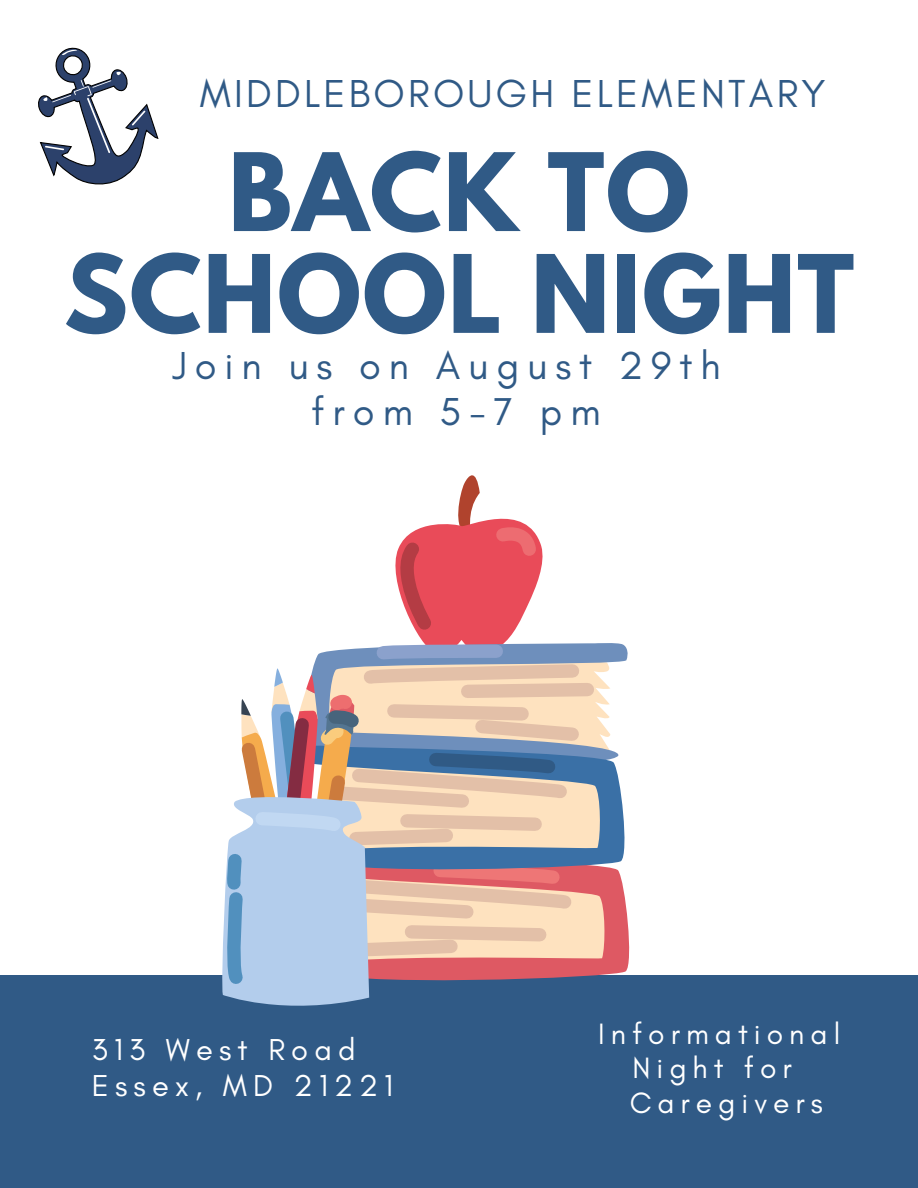
<style>
.page{position:relative;width:918px;height:1188px;background:#fff}
.page>*{position:absolute;margin:0;border:0;box-sizing:border-box;transform-origin:0 0}
.t1{font:700 95.7px/101.9px "League Spartan";letter-spacing:.015em;color:#305a86;text-align:center}
.t2{font:39.75px "Glacial Indifference";letter-spacing:.08em;color:#305a86}
.t3{font:39.75px "Glacial Indifference";letter-spacing:.2em;color:#305a86}
.t4{font:30.9px "Glacial Indifference";letter-spacing:.2em;color:#fff}
.t5{font:30px/34.8px "Glacial Indifference";letter-spacing:.2em;color:#fff;text-align:center}
</style>
<div class="page">
<div style="left:0;top:975px;width:918px;height:213px;background:#305a86"></div>
<svg style="left:222px;top:475px;width:408px;height:531px"></svg>
<svg style="left:38px;top:47px;width:121px;height:138px"></svg>
<p class="t2" style="left:200px;top:69px;width:627px">MIDDLEBOROUGH ELEMENTARY</p>
<p class="t1" style="left:64px;top:154px;width:792px">BACK TO<br>SCHOOL NIGHT</p>
<p class="t3" style="left:172px;top:341px;width:550px">Join us on August 29th</p>
<p class="t2" style="left:311px;top:387px;width:291px">from 5-7 pm</p>
<p class="t4" style="left:92px;top:1030px;width:265px">313 West Road</p>
<p class="t4" style="left:92px;top:1066px;width:303px">Essex, MD 21221</p>
<p class="t5" style="left:598px;top:1016px;width:244px">Informational<br>Night for<br>Caregivers</p>
</div>
